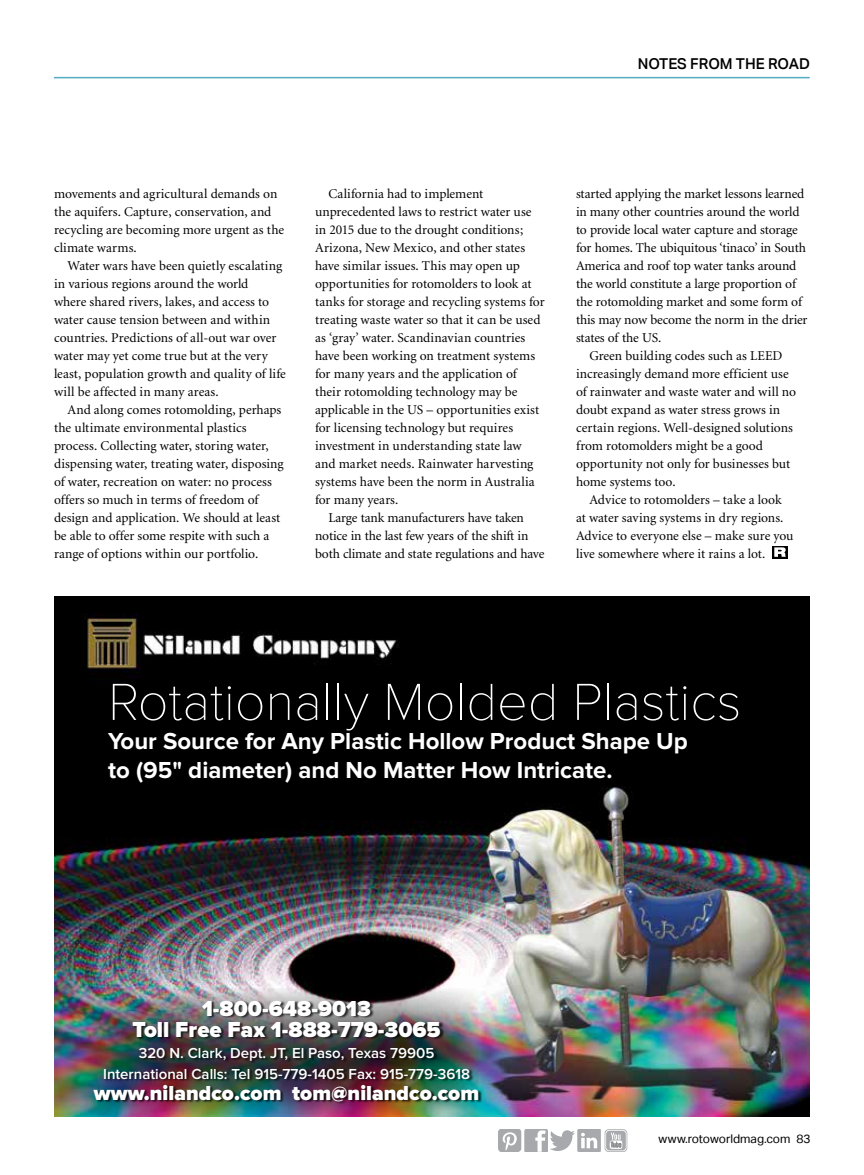
<style>
.page{position:relative;width:864px;height:1175px;background:#fff}
.page>*{position:absolute;margin:0;border:0;box-sizing:border-box;transform-origin:0 0}
.t1{font:100 54px "Proxima Nova T";color:#fff}
.t2{font:700 24px/28.8px "Proxima Nova";color:#fff}
.t3{font:900 22.5px/21px "Proxima Nova";color:#fff;text-align:center}
.t4{font:900 21px "Proxima Nova";color:#fff}
.t5{font:600 15px/21px "Proxima Nova";color:#fff;text-align:center}
.t6{font:500 15px "Aktiv Grotesk";color:#000}
.t7{font:13.5px/18px "Minion";letter-spacing:-.005em;color:#000}
.t8{font:12px "Aktiv Grotesk";color:#000}
</style>
<div class="page">
<div style="left:498px;top:1129px;width:23px;height:22px;background:#a7a9ac;border-radius:4px"></div>
<svg style="left:503px;top:1132px;width:14px;height:18px"></svg>
<svg style="left:525px;top:1129px;width:76px;height:22px"></svg>
<div style="left:605px;top:1129px;width:22px;height:22px;background:#b1b3b5;border-radius:4px"></div>
<svg style="left:605px;top:1130px;width:22px;height:21px"></svg>
<svg style="left:606px;top:1130px;width:20px;height:20px"></svg>
<svg style="left:610px;top:1132px;width:12px;height:16px"></svg>
<hr style="left:54px;top:77px;width:756px;height:1px;background:#52adc0">
<div style="left:772px;top:546px;width:16px;height:12px;background:#000"></div>
<svg style="left:774px;top:547px;width:12px;height:10px"></svg>
<img style="left:54px;top:596px;width:756px;height:520px">
<img style="left:83px;top:988px;width:396px;height:128px">
<div style="left:94px;top:1001px;width:388px;height:103px;background:#000;opacity:.75"></div>
<p class="t6" style="left:638px;top:55px;width:174px">NOTES FROM THE ROAD</p>
<p class="t7" style="left:54px;top:185px;width:232px">movements and agricultural demands on the aquifers. Capture, conservation, and recycling are becoming more urgent as the climate warms.</p>
<p class="t7" style="left:54px;top:257px;width:233px;text-indent:13px">Water wars have been quietly escalating in various regions around the world<br>where shared rivers, lakes, and access to water cause tension between and within countries. Predictions of all-out war over water may yet come true but at the very least, population growth and quality of life will be affected in many areas.</p>
<p class="t7" style="left:54px;top:401px;width:231px;text-indent:13px">And along comes rotomolding, perhaps the ultimate environmental plastics process. Collecting water, storing water, dispensing water, treating water, disposing of water, recreation on water: no process offers so much in terms of freedom of design and application. We should at least be able to offer some respite with such a range of options within our portfolio.</p>
<p class="t7" style="left:328px;top:185px;width:156px">California had to implement</p>
<p class="t7" style="left:315px;top:203px;width:218px">unprecedented laws to restrict water use</p>
<p class="t7" style="left:315px;top:221px;width:210px">in 2015 due to the drought conditions;</p>
<p class="t7" style="left:315px;top:239px;width:212px">Arizona, New Mexico, and other states</p>
<p class="t7" style="left:315px;top:257px;width:206px">have similar issues. This may open up</p>
<p class="t7" style="left:315px;top:275px;width:218px">opportunities for rotomolders to look at</p>
<p class="t7" style="left:315px;top:293px;width:231px">tanks for storage and recycling systems for</p>
<p class="t7" style="left:315px;top:311px;width:227px">treating waste water so that it can be used</p>
<p class="t7" style="left:315px;top:329px;width:212px">as ‘gray’ water. Scandinavian countries</p>
<p class="t7" style="left:315px;top:347px;width:222px">have been working on treatment systems</p>
<p class="t7" style="left:315px;top:365px;width:203px">for many years and the application of</p>
<p class="t7" style="left:315px;top:383px;width:204px">their rotomolding technology may be</p>
<p class="t7" style="left:315px;top:401px;width:226px">applicable in the US – opportunities exist</p>
<p class="t7" style="left:315px;top:419px;width:200px">for licensing technology but requires</p>
<p class="t7" style="left:315px;top:437px;width:208px">investment in understanding state law</p>
<p class="t7" style="left:315px;top:455px;width:220px">and market needs. Rainwater harvesting</p>
<p class="t7" style="left:315px;top:473px;width:221px">systems have been the norm in Australia</p>
<p class="t7" style="left:315px;top:491px;width:85px">for many years.</p>
<p class="t7" style="left:328px;top:509px;width:197px">Large tank manufacturers have taken</p>
<p class="t7" style="left:315px;top:527px;width:215px">notice in the last few years of the shift in</p>
<p class="t7" style="left:315px;top:545px;width:231px">both climate and state regulations and have</p>
<p class="t7" style="left:576px;top:185px;width:230px">started applying the market lessons learned</p>
<p class="t7" style="left:576px;top:203px;width:225px">in many other countries around the world</p>
<p class="t7" style="left:576px;top:221px;width:223px">to provide local water capture and storage</p>
<p class="t7" style="left:576px;top:239px;width:231px">for homes. The ubiquitous ‘tinaco’ in South</p>
<p class="t7" style="left:576px;top:257px;width:222px">America and roof top water tanks around</p>
<p class="t7" style="left:576px;top:275px;width:221px">the world constitute a large proportion of</p>
<p class="t7" style="left:576px;top:293px;width:228px">the rotomolding market and some form of</p>
<p class="t7" style="left:576px;top:311px;width:233px">this may now become the norm in the drier</p>
<p class="t7" style="left:576px;top:329px;width:87px">states of the US.</p>
<p class="t7" style="left:589px;top:347px;width:195px">Green building codes such as LEED</p>
<p class="t7" style="left:576px;top:365px;width:214px">increasingly demand more efficient use</p>
<p class="t7" style="left:576px;top:383px;width:222px">of rainwater and waste water and will no</p>
<p class="t7" style="left:576px;top:401px;width:206px">doubt expand as water stress grows in</p>
<p class="t7" style="left:576px;top:419px;width:218px">certain regions. Well-designed solutions</p>
<p class="t7" style="left:576px;top:437px;width:189px">from rotomolders might be a good</p>
<p class="t7" style="left:576px;top:455px;width:216px">opportunity not only for businesses but</p>
<p class="t7" style="left:576px;top:473px;width:101px">home systems too.</p>
<p class="t7" style="left:589px;top:491px;width:194px">Advice to rotomolders – take a look</p>
<p class="t7" style="left:576px;top:509px;width:209px">at water saving systems in dry regions.</p>
<p class="t7" style="left:576px;top:527px;width:219px">Advice to everyone else – make sure you</p>
<p class="t7" style="left:576px;top:545px;width:191px">live somewhere where it rains a lot.</p>
<h1 class="t1" style="left:108px;top:671px;width:635px">Rotationally Molded Plastics</h1>
<h2 class="t2" style="left:108px;top:727px;width:581px">Your Source for Any Plastic Hollow Product Shape Up to (95" diameter) and No Matter How Intricate.</h2>
<h3 class="t3" style="left:132px;top:998px;width:310px">1-800-648-9013<br>Toll Free Fax 1-888-779-3065</h3>
<p class="t5" style="left:103px;top:1042px;width:368px">320 N. Clark, Dept. JT, El Paso, Texas 79905<br>International Calls: Tel 915-779-1405 Fax: 915-779-3618</p>
<h3 class="t4" style="left:94px;top:1080px;width:387px">www.nilandco.com tom@nilandco.com</h3>
<p class="t8" style="left:658px;top:1131px;width:154px">www.rotoworldmag.com 83</p>
</div>
